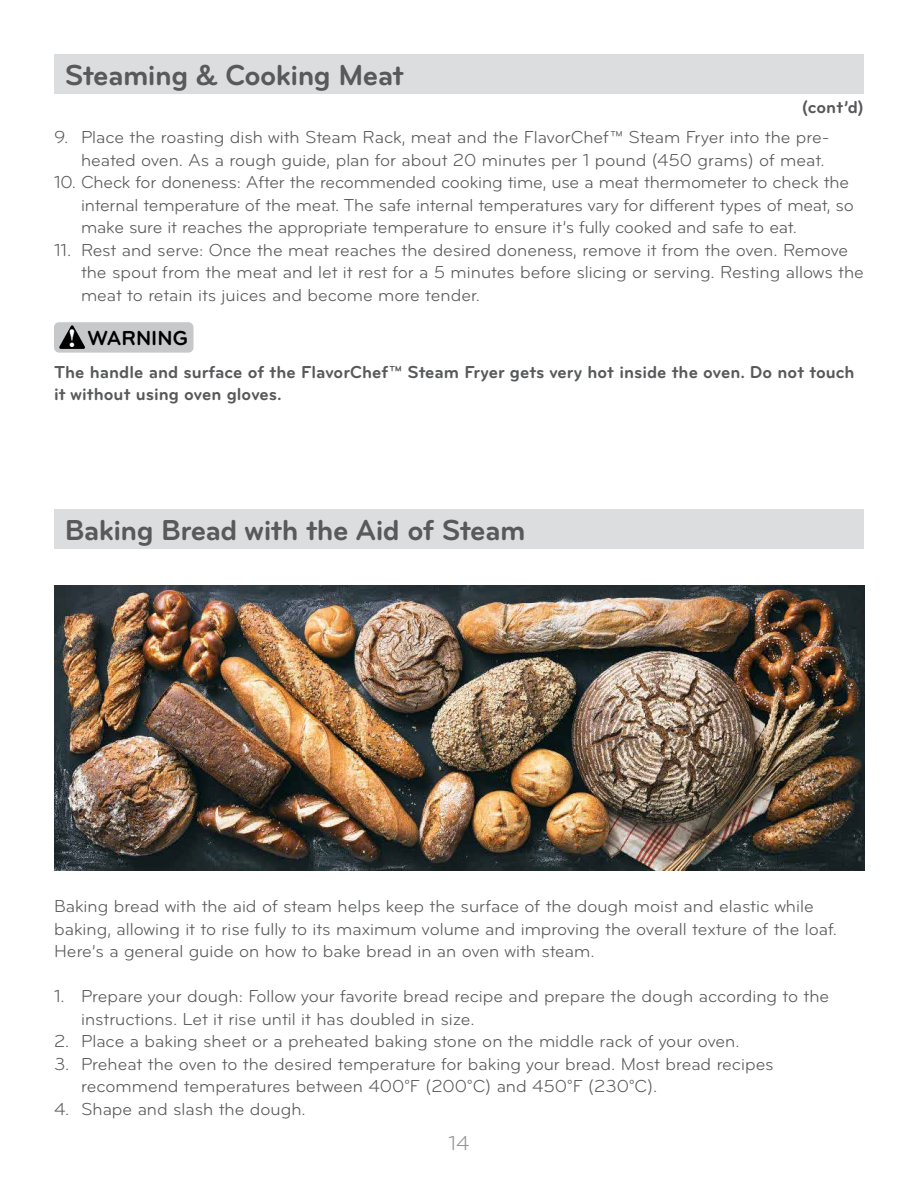
<style>
.page{position:relative;width:918px;height:1188px;background:#fff}
.page>*{position:absolute;margin:0;border:0;box-sizing:border-box;transform-origin:0 0}
.t1{font:700 30px "Bryant";letter-spacing:-.02em;color:#58595b}
.t2{font:700 21px "Bryant";color:#000}
.t3{font:21px "Bryant";color:#939598}
.t4{font:18px/22.5px "Bryant";color:#58595b}
.t5{font:700 18px/22.5px "Bryant";color:#58595b}
.s1{font-family:"Times";font-size:25.8px;color:#fff}
</style>
<div class="page">
<div style="left:54px;top:54px;width:810px;height:40px;background:#dcddde"></div>
<div style="left:54px;top:509px;width:810px;height:40px;background:#dcddde"></div>
<img style="left:54px;top:586px;width:810px;height:285px">
<div style="left:54px;top:322px;width:140px;height:31px;background:#c7c8ca;border-radius:5px"></div>
<svg style="left:59px;top:325px;width:26px;height:24px"></svg>
<h1 class="t1" style="left:65px;top:56px;width:341px">Steaming &amp; Cooking Meat</h1>
<p class="t5" style="left:802px;top:96px;width:64px">(cont’d)</p>
<p class="t4" style="left:54px;top:126px;width:777px;text-align:right">9. Place the roasting dish with Steam Rack, meat and the FlavorChef™ Steam Fryer into the pre&shy;heated oven. As a rough guide, plan for about 20 minutes per 1 pound (450 grams) of meat.</p>
<p class="t4" style="left:81px;top:171px;width:774px;text-indent:-27px">10. Check for doneness: After the recommended cooking time, use a meat thermometer to check the internal temperature of the meat. The safe internal temperatures vary for different types of meat, so make sure it reaches the appropriate temperature to ensure it’s fully cooked and safe to eat.</p>
<p class="t4" style="left:81px;top:239px;width:784px;text-indent:-27px">11. Rest and serve: Once the meat reaches the desired doneness, remove it from the oven. Remove the spout from the meat and let it rest for a 5 minutes before slicing or serving. Resting allows the meat to retain its juices and become more tender.</p>
<p class="t2" style="left:68px;top:325px;width:121px"><span class="s1">!</span> WARNING</p>
<p class="t5" style="left:54px;top:361px;width:802px">The handle and surface of the FlavorChef™ Steam Fryer gets very hot inside the oven. Do not touch it without using oven gloves.</p>
<h1 class="t1" style="left:65px;top:512px;width:462px">Baking Bread with the Aid of Steam</h1>
<p class="t4" style="left:54px;top:895px;width:784px">Baking bread with the aid of steam helps keep the surface of the dough moist and elastic while baking, allowing it to rise fully to its maximum volume and improving the overall texture of the loaf.<br>Here’s a general guide on how to bake bread in an oven with steam.</p>
<p class="t4" style="left:81px;top:985px;width:750px;text-indent:-27px">1. Prepare your dough: Follow your favorite bread recipe and prepare the dough according to the instructions. Let it rise until it has doubled in size.</p>
<p class="t4" style="left:54px;top:1030px;width:687px">2. Place a baking sheet or a preheated baking stone on the middle rack of your oven.</p>
<p class="t4" style="left:81px;top:1053px;width:694px;text-indent:-27px">3. Preheat the oven to the desired temperature for baking your bread. Most bread recipes recommend temperatures between 400°F (200°C) and 450°F (230°C).</p>
<p class="t4" style="left:54px;top:1098px;width:253px">4. Shape and slash the dough.</p>
<p class="t3" style="left:449px;top:1130px;width:23px">14</p>
</div>
